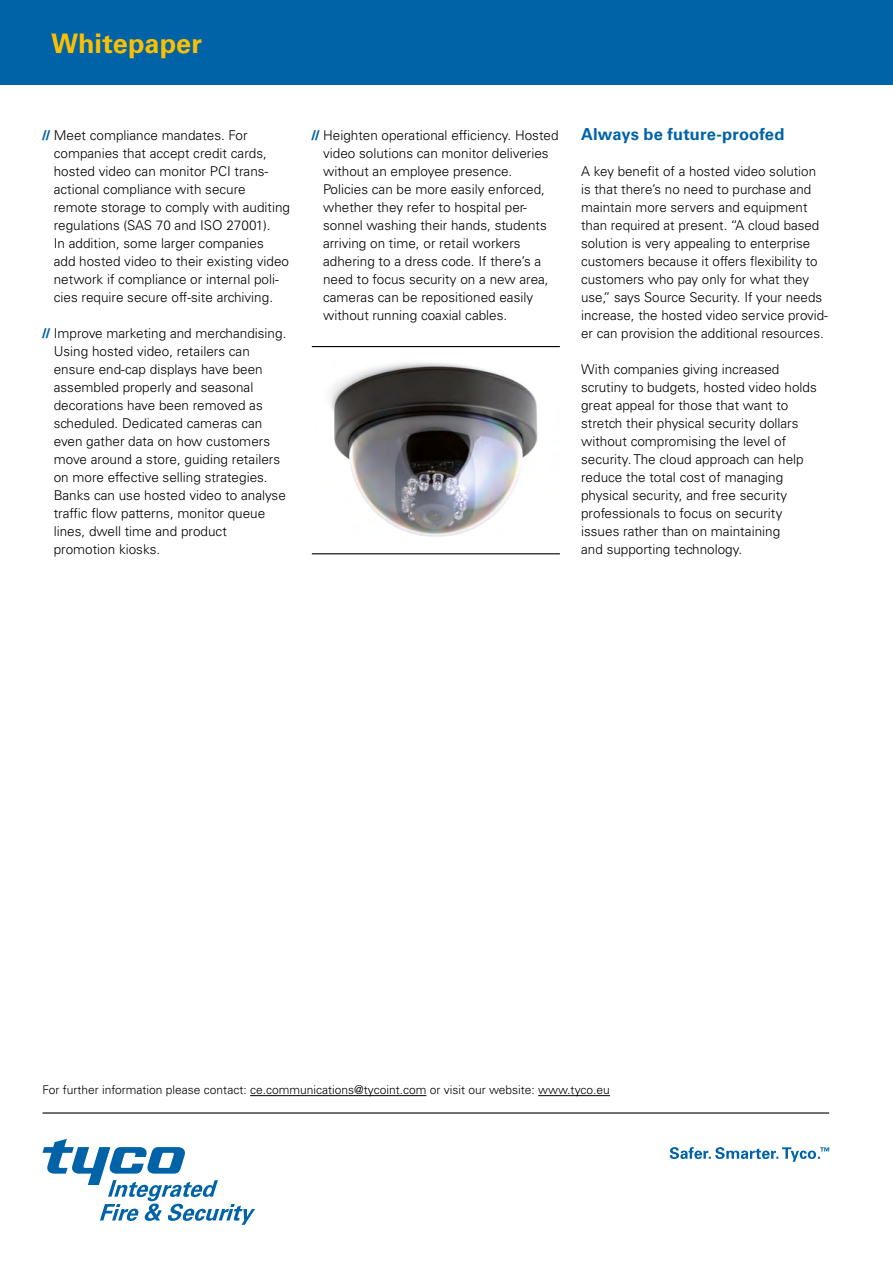
<style>
.page{position:relative;width:893px;height:1263px;background:#fff}
.page>*{position:absolute;margin:0;border:0;box-sizing:border-box;transform-origin:0 0}
.t1{font:700 27px "Univers LT Std";letter-spacing:.005em;color:#fcc000}
.t2{font:700 16.5px "Univers LT Std";letter-spacing:.01em;color:#0063a7}
.t3{font:300 13.5px/18px "Univers LT Std";color:#000}
.t4{font:300 12px "Univers LT Std";color:#000}
.s1{font-weight:900;color:#0063a7}
</style>
<div class="page">
<div style="left:0;top:0;width:893px;height:85px;background:#0063a7"></div>
<hr style="left:43px;top:1112px;width:786px;height:1px;background:#000">
<svg style="left:670px;top:1147px;width:159px;height:15px"></svg>
<svg style="left:43px;top:1139px;width:212px;height:86px"></svg>
<img style="left:312px;top:347px;width:248px;height:208px">
<hr style="left:250px;top:1095px;width:176px;height:1px;background:#000">
<hr style="left:538px;top:1095px;width:72px;height:1px;background:#000">
<hr style="left:312px;top:346px;width:248px;height:1px;background:#000">
<hr style="left:312px;top:553px;width:248px;height:1px;background:#000">
<h1 class="t1" style="left:51px;top:28px;width:152px">Whitepaper</h1>
<p class="t3" style="left:54px;top:127px;width:238px;text-indent:-11px"><span class="s1">//</span> Meet compliance mandates. For companies that accept credit cards, hosted video can monitor PCI trans&shy;actional compliance with secure remote storage to comply with auditing regulations (SAS 70 and ISO 27001).<br>In addition, some larger companies<br>add hosted video to their existing video network if compliance or internal poli&shy;cies require secure off-site archiving.</p>
<p class="t3" style="left:54px;top:325px;width:234px;text-indent:-11px"><span class="s1">//</span> Improve marketing and merchandising.<br>Using hosted video, retailers can ensure end-cap displays have been assembled properly and seasonal decorations have been removed as scheduled. Dedicated cameras can even gather data on how customers move around a store, guiding retailers on more effective selling strategies.<br>Banks can use hosted video to analyse traffic flow patterns, monitor queue lines, dwell time and product promotion kiosks.</p>
<p class="t3" style="left:323px;top:126px;width:237px;text-indent:-11px"><span class="s1">//</span> Heighten operational efficiency. Hosted video solutions can monitor deliveries without an employee presence.<br>Policies can be more easily enforced, whether they refer to hospital per&shy;sonnel washing their hands, students arriving on time, or retail workers adhering to a dress code. If there’s a need to focus security on a new area, cameras can be repositioned easily without running coaxial cables.</p>
<p class="t2" style="left:581px;top:125px;width:205px">Always be future-proofed</p>
<p class="t3" style="left:581px;top:163px;width:248px">A key benefit of a hosted video solution is that there’s no need to purchase and maintain more servers and equipment than required at present. “A cloud based solution is very appealing to enterprise customers because it offers flexibility to customers who pay only for what they use,” says Source Security. If your needs increase, the hosted video service provid&shy;er can provision the additional resources.</p>
<p class="t3" style="left:581px;top:361px;width:237px">With companies giving increased scrutiny to budgets, hosted video holds great appeal for those that want to stretch their physical security dollars without compromising the level of security. The cloud approach can help reduce the total cost of managing physical security, and free security professionals to focus on security issues rather than on maintaining<br>and supporting technology.</p>
<p class="t4" style="left:43px;top:1083px;width:569px">For further information please contact: ce.communications@tycoint.com or visit our website: www.tyco.eu</p>
</div>
